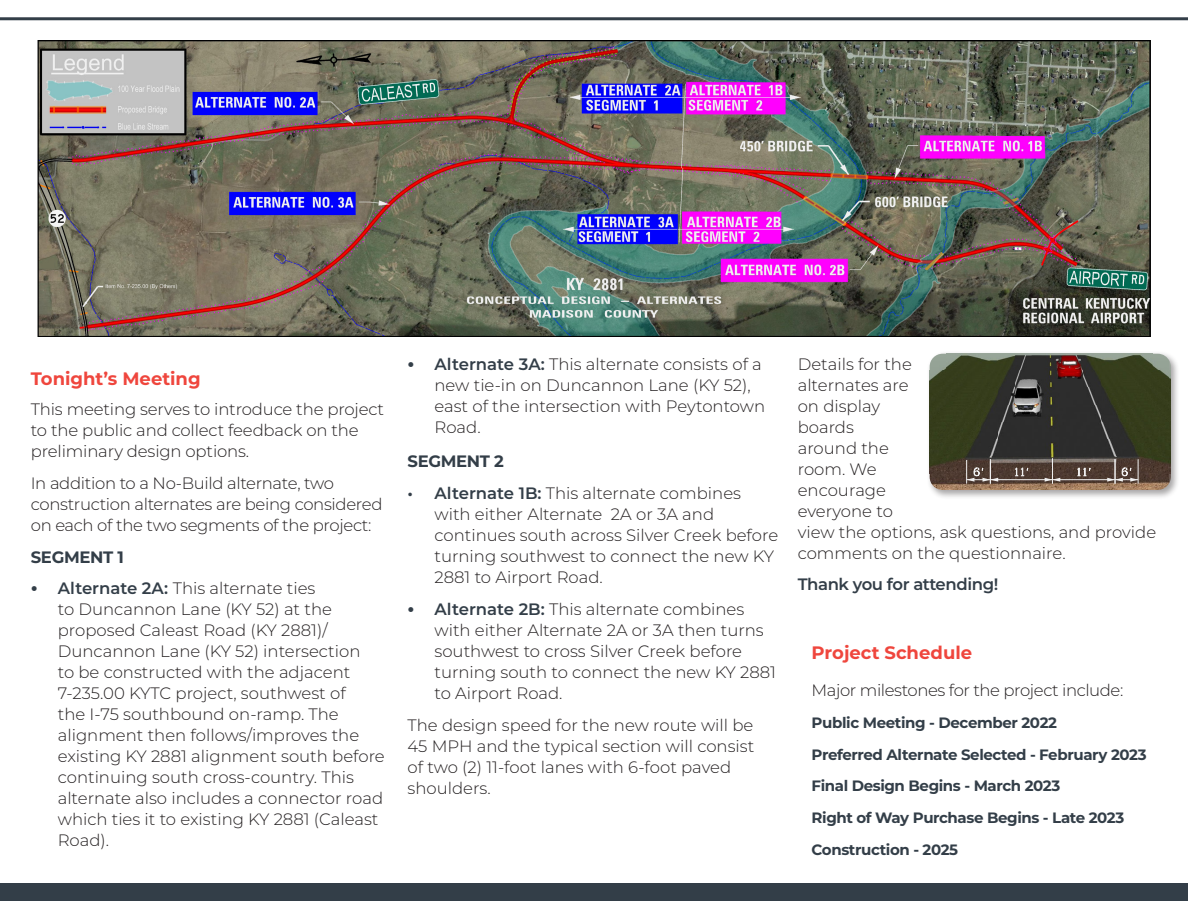
<style>
.page{position:relative;width:1188px;height:918px;background:#fff}
.page>*{position:absolute;margin:0;border:0;box-sizing:border-box;transform-origin:0 0}
.t1{font:700 18px "Montserrat";color:#ef463d}
.t2{font:300 16.5px/21px "Montserrat";color:#231f20}
.t3{font:300 16.5px/21px "Montserrat";letter-spacing:-.02em;color:#231f20}
.t4{font:300 16.5px "Montserrat";letter-spacing:-.025em;color:#231f20}
.t5{font:600 16.5px "Montserrat";letter-spacing:-.025em;color:#333e48}
.t6{font:700 16.5px "Montserrat";letter-spacing:-.02em;color:#333e48}
.t7{font:700 15px "Montserrat";letter-spacing:-.025em;color:#333e48}
.s1{font-weight:700;font-size:19.5px;color:#333e48}
.s2{font-weight:600;color:#333e48}
</style>
<div class="page">
<div style="left:0;top:883px;width:1188px;height:18px;background:#333e48"></div>
<hr style="left:0;top:17px;width:1188px;height:3px;background:#333e48">
<img style="left:37px;top:41px;width:1114px;height:296px">
<div style="left:927px;top:351px;width:253px;height:148px;background:#231f20;opacity:.4"></div>
<img style="left:930px;top:354px;width:240px;height:136px">
<svg style="left:1170px;top:361px;width:1px;height:121px"></svg>
<hr style="left:990px;top:479px;width:62px;height:1px;background:#f0f0f0">
<svg style="left:1045px;top:458px;width:15px;height:26px"></svg>
<hr style="left:1052px;top:479px;width:63px;height:1px;background:#f0f0f0">
<svg style="left:966px;top:459px;width:32px;height:25px"></svg>
<svg style="left:1015px;top:468px;width:13px;height:8px"></svg>
<svg style="left:1107px;top:459px;width:32px;height:25px"></svg>
<svg style="left:1077px;top:468px;width:13px;height:8px"></svg>
<p class="t1" style="left:31px;top:365px;width:171px">Tonight’s Meeting</p>
<p class="t2" style="left:31px;top:398px;width:355px">This meeting serves to introduce the project to the public and collect feedback on the preliminary design options.</p>
<p class="t3" style="left:31px;top:472px;width:353px">In addition to a No-Build alternate, two construction alternates are being considered on each of the two segments of the project:</p>
<p class="t6" style="left:31px;top:545px;width:95px">SEGMENT 1</p>
<p class="t2" style="left:58px;top:578px;width:329px;text-indent:-27px"><span class="s1">•</span> <span class="s2">Alternate 2A:</span> This alternate ties<br>to Duncannon Lane (KY 52) at the proposed Caleast Road (KY 2881)/ Duncannon Lane (KY 52) intersection<br>to be constructed with the adjacent 7-235.00 KYTC project, southwest of<br>the I-75 southbound on-ramp. The alignment then follows/improves the existing KY 2881 alignment south before continuing south cross-country. This alternate also includes a connector road which ties it to existing KY 2881 (Caleast Road).</p>
<p class="t2" style="left:435px;top:353px;width:332px;text-indent:-27px"><span class="s1">•</span> <span class="s2">Alternate 3A:</span> This alternate consists of a new tie-in on Duncannon Lane (KY 52), east of the intersection with Peytontown<br>Road.</p>
<p class="t6" style="left:408px;top:449px;width:98px">SEGMENT 2</p>
<p class="t2" style="left:435px;top:482px;width:345px;text-indent:-27px"><span class="s2">• Alternate 1B:</span> This alternate combines with either Alternate 2A or 3A and continues south across Silver Creek before turning southwest to connect the new KY 2881 to Airport Road.</p>
<p class="t2" style="left:435px;top:598px;width:343px;text-indent:-27px"><span class="s1">•</span> <span class="s2">Alternate 2B:</span> This alternate combines with either Alternate 2A or 3A then turns southwest to cross Silver Creek before turning south to connect the new KY 2881 to Airport Road.</p>
<p class="t2" style="left:408px;top:714px;width:348px">The design speed for the new route will be 45 MPH and the typical section will consist of two (2) 11-foot lanes with 6-foot paved shoulders.</p>
<p class="t2" style="left:798px;top:353px;width:360px">Details for the<br>alternates are<br>on display<br>boards<br>around the<br>room. We<br>encourage<br>everyone to<br>view the options, ask questions, and provide comments on the questionnaire.</p>
<p class="t5" style="left:798px;top:573px;width:202px">Thank you for attending!</p>
<p class="t1" style="left:812px;top:640px;width:162px">Project Schedule</p>
<p class="t4" style="left:812px;top:679px;width:313px">Major milestones for the project include:</p>
<p class="t7" style="left:812px;top:712px;width:247px">Public Meeting - December 2022</p>
<p class="t7" style="left:812px;top:743px;width:336px">Preferred Alternate Selected - February 2023</p>
<p class="t7" style="left:812px;top:775px;width:250px">Final Design Begins - March 2023</p>
<p class="t7" style="left:812px;top:807px;width:314px">Right of Way Purchase Begins - Late 2023</p>
<p class="t7" style="left:812px;top:839px;width:148px">Construction - 2025</p>
</div>
